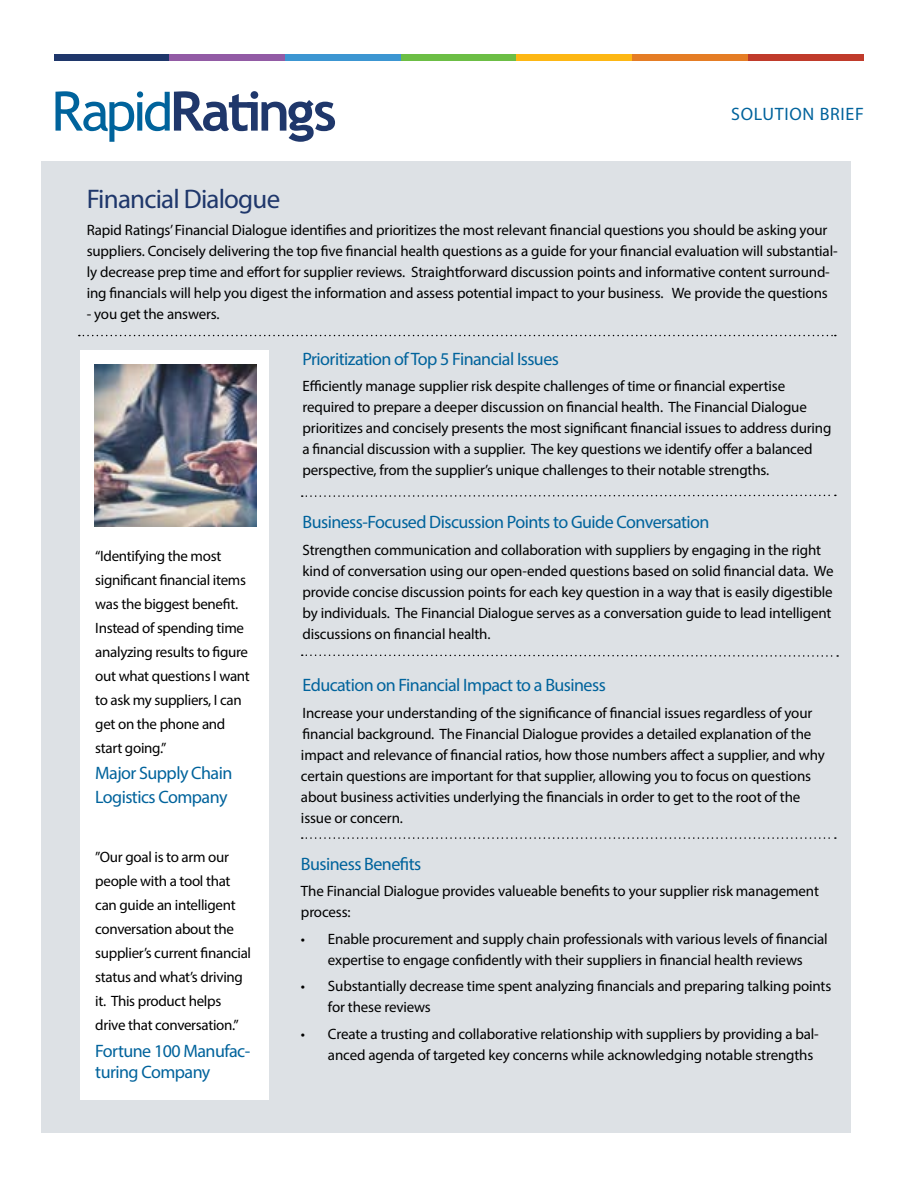
<style>
.page{position:relative;width:918px;height:1188px;background:#fff}
.page>*{position:absolute;margin:0;border:0;box-sizing:border-box;transform-origin:0 0}
.t1{font:27px "Myriad Pro";letter-spacing:-.03em;color:#1f376b}
.t2{font:18px/24px "Myriad Pro";letter-spacing:-.03em;color:#00639c}
.t3{font:18px "Myriad Pro";letter-spacing:.04em;color:#00639c}
.t4{font:15px/21px "Myriad Pro";letter-spacing:-.01em;color:#000}
</style>
<div class="page">
<div style="left:41px;top:161px;width:810px;height:972px;background:#dde1e5"></div>
<svg style="left:56px;top:91px;width:279px;height:51px"></svg>
<div style="left:80px;top:350px;width:189px;height:749px;background:#fff"></div>
<svg style="left:79px;top:335px;width:757px;height:1px"></svg>
<svg style="left:302px;top:494px;width:534px;height:3px"></svg>
<svg style="left:302px;top:654px;width:536px;height:3px"></svg>
<div style="left:54px;top:54px;width:115px;height:7px;background:#1f376b"></div>
<div style="left:169px;top:54px;width:116px;height:7px;background:#925ba5"></div>
<div style="left:285px;top:54px;width:116px;height:7px;background:#3c96d2"></div>
<div style="left:401px;top:54px;width:116px;height:7px;background:#6cbe45"></div>
<div style="left:517px;top:54px;width:115px;height:7px;background:#fdb714"></div>
<div style="left:632px;top:54px;width:116px;height:7px;background:#e57d25"></div>
<div style="left:748px;top:54px;width:116px;height:7px;background:#c03b2b"></div>
<svg style="left:302px;top:837px;width:534px;height:2px"></svg>
<img style="left:94px;top:364px;width:162px;height:163px">
<p class="t3" style="left:731px;top:103px;width:134px">SOLUTION BRIEF</p>
<h1 class="t1" style="left:87px;top:182px;width:195px">Financial Dialogue</h1>
<p class="t4" style="left:87px;top:219px;width:753px">Rapid Ratings’ Financial Dialogue identifies and prioritizes the most relevant financial questions you should be asking your suppliers. Concisely delivering the top five financial health questions as a guide for your financial evaluation will substantial&shy;ly decrease prep time and effort for supplier reviews. Straightforward discussion points and informative content surround&shy;ing financials will help you digest the information and assess potential impact to your business. We provide the questions</p>
<p class="t4" style="left:87px;top:303px;width:134px">- you get the answers.</p>
<p class="t4" style="left:95px;top:544px;width:156px;line-height:24px">“Identifying the most significant financial items was the biggest benefit.<br>Instead of spending time analyzing results to figure out what questions I want to ask my suppliers, I can get on the phone and start going.”</p>
<p class="t2" style="left:95px;top:761px;width:139px">Major Supply Chain<br>Logistics Company</p>
<p class="t4" style="left:95px;top:845px;width:157px;line-height:24px">”Our goal is to arm our people with a tool that can guide an intelligent conversation about the supplier’s current financial status and what’s driving it. This product helps drive that conversation.”</p>
<p class="t2" style="left:95px;top:1040px;width:157px;line-height:21px">Fortune 100 Manufac&shy;turing Company</p>
<p class="t2" style="left:302px;top:347px;width:258px">Prioritization of Top 5 Financial Issues</p>
<p class="t4" style="left:302px;top:376px;width:531px">Efficiently manage supplier risk despite challenges of time or financial expertise required to prepare a deeper discussion on financial health. The Financial Dialogue prioritizes and concisely presents the most significant financial issues to address during a financial discussion with a supplier. The key questions we identify offer a balanced perspective, from the supplier’s unique challenges to their notable strengths.</p>
<p class="t2" style="left:302px;top:510px;width:409px">Business-Focused Discussion Points to Guide Conversation</p>
<p class="t4" style="left:302px;top:539px;width:533px">Strengthen communication and collaboration with suppliers by engaging in the right kind of conversation using our open-ended questions based on solid financial data. We provide concise discussion points for each key question in a way that is easily digestible by individuals. The Financial Dialogue serves as a conversation guide to lead intelligent discussions on financial health.</p>
<p class="t2" style="left:302px;top:673px;width:305px">Education on Financial Impact to a Business</p>
<p class="t4" style="left:301px;top:702px;width:525px">Increase your understanding of the significance of financial issues regardless of your financial background. The Financial Dialogue provides a detailed explanation of the impact and relevance of financial ratios, how those numbers affect a supplier, and why certain questions are important for that supplier, allowing you to focus on questions about business activities underlying the financials in order to get to the root of the issue or concern.</p>
<p class="t2" style="left:301px;top:852px;width:122px">Business Benefits</p>
<p class="t4" style="left:301px;top:881px;width:520px">The Financial Dialogue provides valueable benefits to your supplier risk management process:</p>
<p class="t4" style="left:301px;top:928px;width:528px;text-align:center">• Enable procurement and supply chain professionals with various levels of financial expertise to engage confidently with their suppliers in financial health reviews</p>
<p class="t4" style="left:328px;top:975px;width:505px;text-indent:-27px">• Substantially decrease time spent analyzing financials and preparing talking points for these reviews</p>
<p class="t4" style="left:328px;top:1023px;width:492px;text-indent:-27px">• Create a trusting and collaborative relationship with suppliers by providing a bal&shy;anced agenda of targeted key concerns while acknowledging notable strengths</p>
</div>
